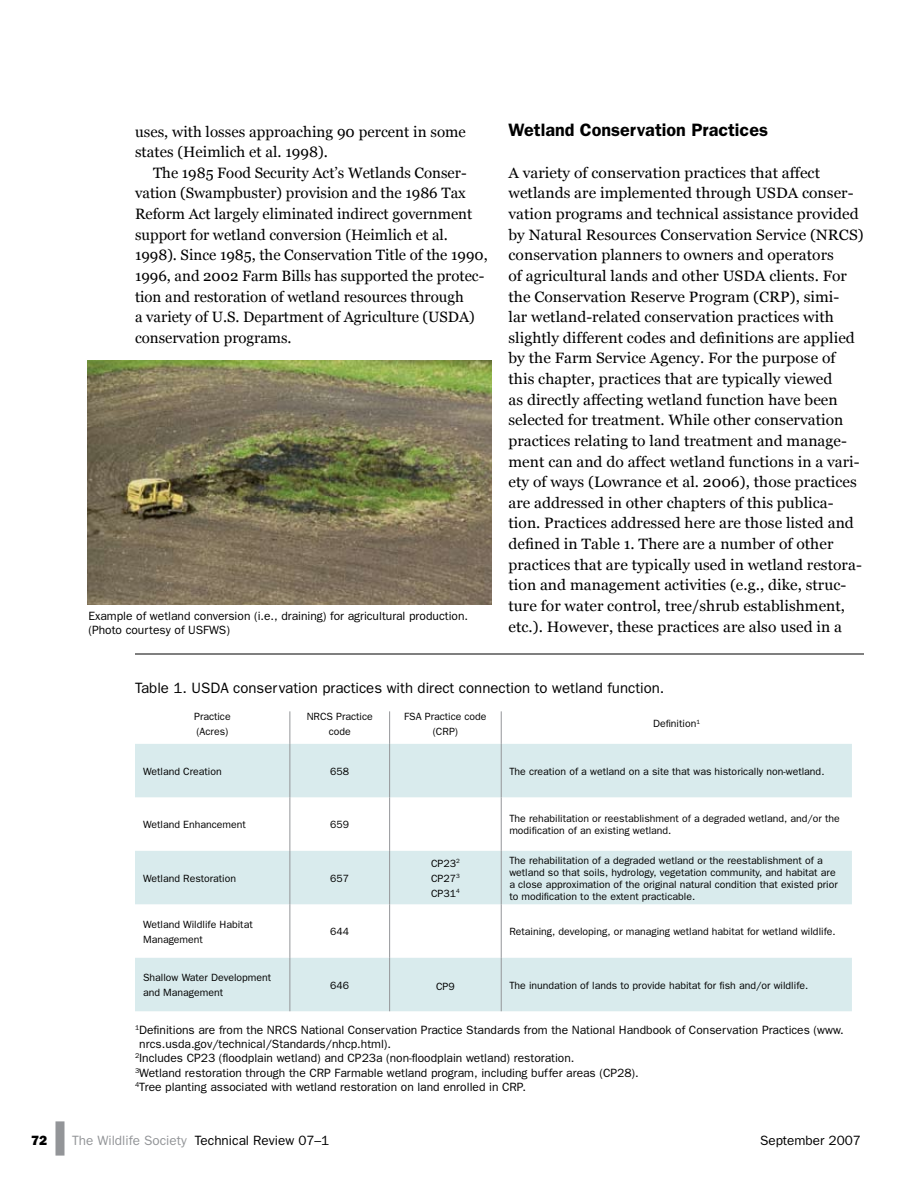
<style>
.page{position:relative;width:918px;height:1188px;background:#fff}
.page>*{position:absolute;margin:0;border:0;box-sizing:border-box;transform-origin:0 0}
.t1{font:600 18px "Franklin Gothic";color:#000}
.t2{font:15px/20.7px "Georgia";letter-spacing:.005em;color:#000;scale:1.04 1}
.t3{font:15px/20.7px "Georgia";letter-spacing:.005em;color:#000}
.t4{font:15px "Franklin Gothic";color:#000}
.t5{font:13.5px "Franklin Gothic";color:#000}
.t6{font:800 13.5px "Franklin Gothic";color:#000}
.t7{font:12px/14.2px "Franklin Gothic";color:#000}
.t8{font:10.5px/15px "Franklin Gothic";color:#000}
.s1{color:#939598}
</style>
<div class="page">
<div style="left:56px;top:1121px;width:8px;height:35px;background:#939598"></div>
<svg style="left:135px;top:744px;width:717px;height:267px;fill:#d9ebed"></svg>
<hr style="left:290px;top:711px;width:1px;height:33px;background:#939598">
<hr style="left:389px;top:711px;width:1px;height:33px;background:#939598">
<hr style="left:501px;top:711px;width:1px;height:33px;background:#939598">
<hr style="left:290px;top:744px;width:1px;height:53px;background:#939598">
<hr style="left:389px;top:744px;width:1px;height:53px;background:#939598">
<hr style="left:501px;top:744px;width:1px;height:53px;background:#939598">
<hr style="left:290px;top:797px;width:1px;height:54px;background:#939598">
<hr style="left:389px;top:797px;width:1px;height:54px;background:#939598">
<hr style="left:501px;top:797px;width:1px;height:54px;background:#939598">
<hr style="left:290px;top:851px;width:1px;height:53px;background:#939598">
<hr style="left:389px;top:851px;width:1px;height:53px;background:#939598">
<hr style="left:501px;top:851px;width:1px;height:53px;background:#939598">
<hr style="left:290px;top:904px;width:1px;height:54px;background:#939598">
<hr style="left:389px;top:904px;width:1px;height:54px;background:#939598">
<hr style="left:501px;top:904px;width:1px;height:54px;background:#939598">
<hr style="left:290px;top:958px;width:1px;height:53px;background:#939598">
<hr style="left:389px;top:958px;width:1px;height:53px;background:#939598">
<hr style="left:501px;top:958px;width:1px;height:53px;background:#939598">
<img style="left:87px;top:360px;width:404px;height:244px">
<hr style="left:135px;top:654px;width:729px;height:1px;background:#000">
<p class="t3" style="left:135px;top:121px;width:332px">uses, with losses approaching 90 percent in some states (Heimlich et al. 1998).</p>
<p class="t3" style="left:135px;top:162px;width:354px;text-indent:18px">The 1985 Food Security Act’s Wetlands Conser&shy;vation (Swampbuster) provision and the 1986 Tax Reform Act largely eliminated indirect government support for wetland conversion (Heimlich et al.<br>1998). Since 1985, the Conservation Title of the 1990, 1996, and 2002 Farm Bills has supported the protec&shy;tion and restoration of wetland resources through<br>a variety of U.S. Department of Agriculture (USDA) conservation programs.</p>
<p class="t7" style="left:88px;top:609px;width:381px">Example of wetland conversion (i.e., draining) for agricultural production. (Photo courtesy of USFWS)</p>
<p class="t1" style="left:508px;top:119px;width:261px">Wetland Conservation Practices</p>
<p class="t2" style="left:508px;top:162px;width:343px">A variety of conservation practices that affect wetlands are implemented through USDA conser&shy;vation programs and technical assistance provided by Natural Resources Conservation Service (NRCS) conservation planners to owners and operators<br>of agricultural lands and other USDA clients. For the Conservation Reserve Program (CRP), simi-<br>lar wetland-related conservation practices with slightly different codes and definitions are applied by the Farm Service Agency. For the purpose of this chapter, practices that are typically viewed<br>as directly affecting wetland function have been selected for treatment. While other conservation practices relating to land treatment and manage&shy;ment can and do affect wetland functions in a vari&shy;ety of ways (Lowrance et al. 2006), those practices are addressed in other chapters of this publica&shy;tion. Practices addressed here are those listed and defined in Table 1. There are a number of other practices that are typically used in wetland restora&shy;tion and management activities (e.g., dike, struc&shy;ture for water control, tree/shrub establishment, etc.). However, these practices are also used in a</p>
<p class="t4" style="left:135px;top:680px;width:531px">Table 1. USDA conservation practices with direct connection to wetland function.</p>
<p class="t8" style="left:194px;top:709px;width:38px">Practice (Acres)</p>
<p class="t8" style="left:307px;top:709px;width:68px;text-align:center">NRCS Practice code</p>
<p class="t8" style="left:404px;top:709px;width:84px;text-align:center">FSA Practice code (CRP)</p>
<p class="t8" style="left:653px;top:716px;width:48px">Definition<sup>1</sup></p>
<p class="t8" style="left:143px;top:764px;width:80px">Wetland Creation</p>
<p class="t8" style="left:330px;top:764px;width:20px">658</p>
<p class="t8" style="left:509px;top:764px;width:317px">The creation of a wetland on a site that was historically non-wetland.</p>
<p class="t8" style="left:143px;top:817px;width:104px">Wetland Enhancement</p>
<p class="t8" style="left:330px;top:817px;width:20px">659</p>
<p class="t8" style="left:509px;top:813px;width:332px;line-height:12px">The rehabilitation or reestablishment of a degraded wetland, and/or the modification of an existing wetland.</p>
<p class="t8" style="left:143px;top:871px;width:94px">Wetland Restoration</p>
<p class="t8" style="left:330px;top:871px;width:20px">657</p>
<p class="t8" style="left:431px;top:856px;width:30px;text-align:justify">CP23<sup>2<br></sup>CP27<sup>3<br></sup>CP31<sup>4</sup></p>
<p class="t8" style="left:509px;top:854px;width:330px;line-height:12px">The rehabilitation of a degraded wetland or the reestablishment of a wetland so that soils, hydrology, vegetation community, and habitat are a close approximation of the original natural condition that existed prior to modification to the extent practicable.</p>
<p class="t8" style="left:143px;top:917px;width:111px">Wetland Wildlife Habitat<br>Management</p>
<p class="t8" style="left:330px;top:924px;width:20px">644</p>
<p class="t8" style="left:509px;top:924px;width:328px">Retaining, developing, or managing wetland habitat for wetland wildlife.</p>
<p class="t8" style="left:143px;top:970px;width:130px">Shallow Water Development and Management</p>
<p class="t8" style="left:330px;top:977px;width:20px">646</p>
<p class="t8" style="left:436px;top:978px;width:20px">CP9</p>
<p class="t8" style="left:509px;top:977px;width:300px">The inundation of lands to provide habitat for fish and/or wildlife.</p>
<p class="t7" style="left:135px;top:1022px;width:710px"><sup>1</sup>Definitions are from the NRCS National Conservation Practice Standards from the National Handbook of Conservation Practices (www.</p>
<p class="t7" style="left:139px;top:1037px;width:253px">nrcs.usda.gov/technical/Standards/nhcp.html).</p>
<p class="t7" style="left:135px;top:1051px;width:441px"><sup>2</sup>Includes CP23 (floodplain wetland) and CP23a (non-floodplain wetland) restoration.</p>
<p class="t7" style="left:135px;top:1065px;width:505px"><sup>3</sup>Wetland restoration through the CRP Farmable wetland program, including buffer areas (CP28).</p>
<p class="t7" style="left:135px;top:1079px;width:393px"><sup>4</sup>Tree planting associated with wetland restoration on land enrolled in CRP.</p>
<p class="t6" style="left:31px;top:1132px;width:18px">72</p>
<p class="t5" style="left:72px;top:1133px;width:259px"><span class="s1">The Wildlife Society</span> Technical Review 07–1</p>
<p class="t5" style="left:760px;top:1133px;width:102px">September 2007</p>
</div>
